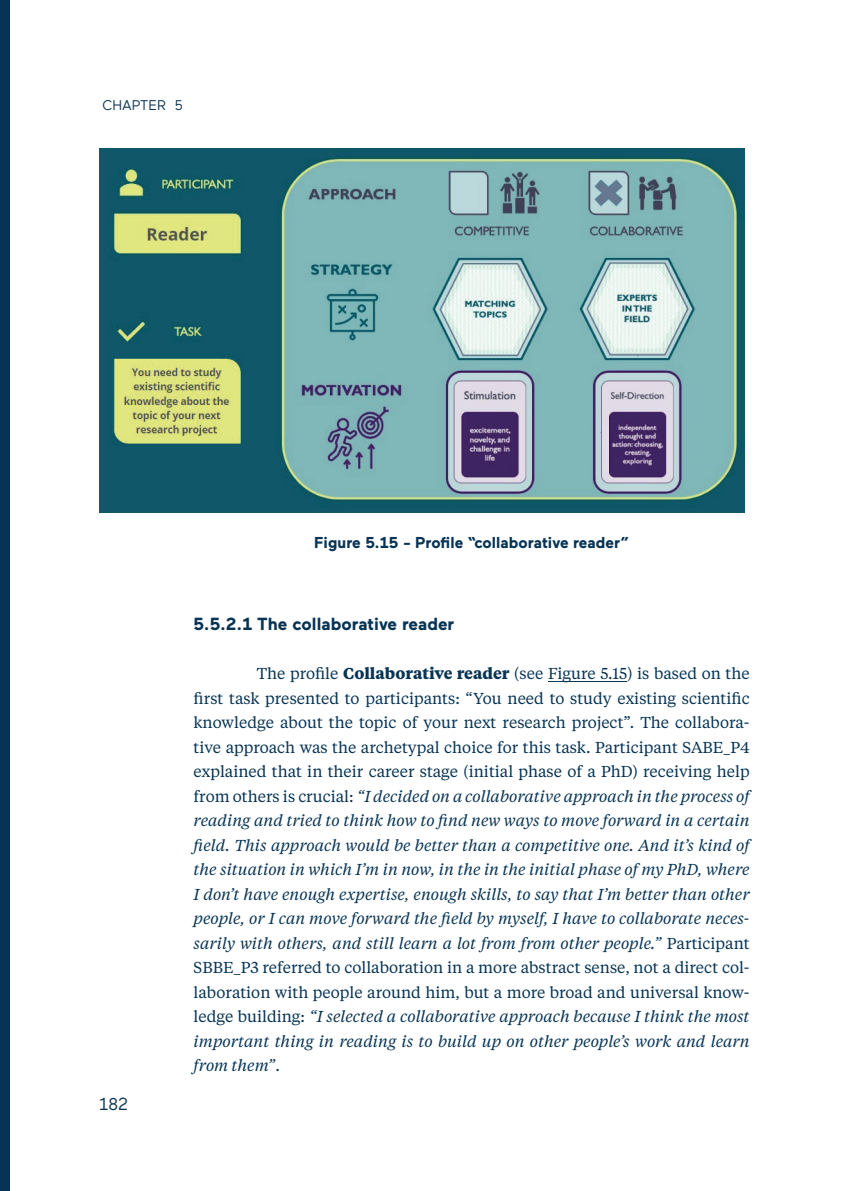
<style>
.page{position:relative;width:844px;height:1191px;background:#fff}
.page>*{position:absolute;margin:0;border:0;box-sizing:border-box;transform-origin:0 0}
.t1{font:700 17.5px "Maax";color:#073454}
.t2{font:17.5px "Maax";color:#073454}
.t3{font:italic 15.75px/24.5px "Tiempos Text";color:#073454;text-align:justify}
.t4{font:700 15.75px "Maax";color:#073454}
.t5{font:14px "Maax";color:#073454}
.s1{font-style:normal}
.s2{font-weight:700;font-style:normal}
</style>
<div class="page">
<div style="left:0;top:0;width:10px;height:1191px;background:#073454"></div>
<hr style="left:548px;top:681px;width:79px;height:1px;background:#073454">
<img style="left:99px;top:149px;width:645px;height:364px">
<p class="t5" style="left:102px;top:98px;width:82px">CHAPTER 5</p>
<p class="t2" style="left:99px;top:1094px;width:31px">182</p>
<p class="t4" style="left:314px;top:534px;width:316px">Figure 5.15 - Profile “collaborative reader”</p>
<p class="t1" style="left:193px;top:614px;width:262px">5.5.2.1 The collaborative reader</p>
<p class="t3" style="left:193px;top:660px;width:557px;text-indent:63px"><span class="s1">The profile</span> <span class="s2">Collaborative reader</span> <span class="s1">(see Figure 5.15) is based on the first task presented to participants: “You need to study existing scientific knowledge about the topic of your next research project”. The collabora&shy;tive approach was the archetypal choice for this task. Participant SABE_P4 explained that in their career stage (initial phase of a PhD) receiving help from others is crucial:</span> “I decided on a collaborative approach in the process of reading and tried to think how to find new ways to move forward in a certain field. This approach would be better than a competitive one. And it’s kind of the situation in which I’m in now, in the in the initial phase of my PhD, where I don’t have enough expertise, enough skills, to say that I’m better than other people, or I can move forward the field by myself, I have to collaborate neces&shy;sarily with others, and still learn a lot from from other people.” <span class="s1">Participant SBBE_P3 referred to collaboration in a more abstract sense, not a direct col&shy;laboration with people around him, but a more broad and universal know&shy;ledge building:</span> “I selected a collaborative approach because I think the most important thing in reading is to build up on other people’s work and learn from them”<span class="s1">.</span></p>
</div>
